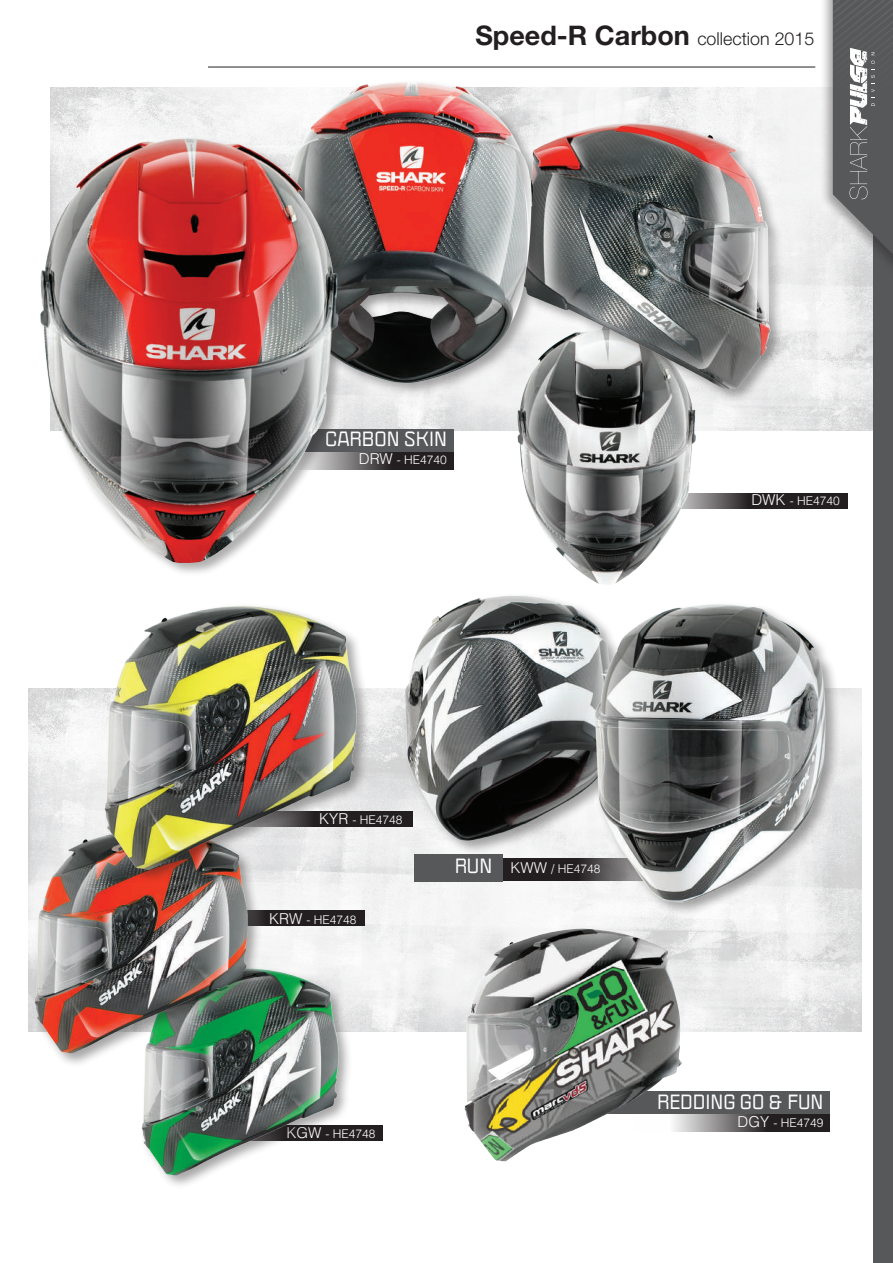
<style>
.page{position:relative;width:893px;height:1263px;background:#fff}
.page>*{position:absolute;margin:0;border:0;box-sizing:border-box;transform-origin:0 0}
.t1{font:700 18px "Politica XT";color:#fff}
.t2{font:300 17.85px "Helvetica Neue LT Std";color:#231f20}
.t3{font:300 12px "Helvetica LT Std";color:#fff}
.s1{font-weight:700;font-size:27px}
.s2{font-size:15px}
.s3{font-family:"Politica XT";font-weight:700;font-size:18px}
</style>
<div class="page">
<hr style="left:208px;top:67px;width:607px;height:1px;background:#231f20">
<img style="left:29px;top:689px;width:833px;height:342px">
<img style="left:50px;top:87px;width:824px;height:343px">
<svg style="left:353px;top:451px;width:101px;height:18px;background:#353233"></svg>
<div style="left:208px;top:429px;width:246px;height:22px;background:#57585a"></div>
<svg style="left:682px;top:1114px;width:147px;height:18px;background:#5a5758"></svg>
<div style="left:577px;top:1092px;width:252px;height:22px;background:#57585a"></div>
<svg style="left:708px;top:493px;width:139px;height:16px;background:#312d2e"></svg>
<img style="left:495px;top:402px;width:213px;height:179px">
<img style="left:550px;top:108px;width:239px;height:294px">
<img style="left:263px;top:66px;width:287px;height:336px">
<img style="left:40px;top:126px;width:313px;height:447px">
<div style="left:487px;top:858px;width:192px;height:22px;background:#231f20"></div>
<div style="left:415px;top:854px;width:88px;height:27px;background:#57585a"></div>
<div style="left:220px;top:811px;width:193px;height:16px;background:#231f20"></div>
<div style="left:172px;top:911px;width:193px;height:15px;background:#231f20"></div>
<div style="left:190px;top:1125px;width:193px;height:15px;background:#231f20"></div>
<div style="left:140px;top:966px;width:213px;height:224px;background:#231f20;opacity:.4"></div>
<img style="left:140px;top:960px;width:205px;height:218px">
<div style="left:32px;top:826px;width:230px;height:242px;background:#231f20;opacity:.4"></div>
<img style="left:28px;top:819px;width:227px;height:237px">
<div style="left:102px;top:603px;width:269px;height:281px;background:#231f20;opacity:.4"></div>
<img style="left:92px;top:603px;width:273px;height:270px">
<img style="left:390px;top:580px;width:230px;height:270px">
<img style="left:576px;top:591px;width:264px;height:321px">
<img style="left:464px;top:928px;width:218px;height:233px">
<div style="left:874px;top:0;width:19px;height:1263px;background:#57585a"></div>
<div style="left:820px;top:0;width:73px;height:289px;background:#231f20;opacity:.4"></div>
<svg style="left:833px;top:0;width:60px;height:254px"></svg>
<h2 class="t2" style="left:475px;top:28px;width:340px"><span class="s1">Speed-R Carbon</span> collection 2015</h2>
<h1 class="t1" style="left:325px;top:427px;width:123px">CARBON SKIN</h1>
<p class="t3" style="left:359px;top:452px;width:90px"><span class="s2">DRW</span> - HE4740</p>
<p class="t3" style="left:751px;top:493px;width:90px"><span class="s2">DWK</span> - HE4740</p>
<p class="t3" style="left:319px;top:813px;width:85px"><span class="s2">KYR</span> - HE4748</p>
<p class="t3" style="left:269px;top:912px;width:89px"><span class="s2">KRW</span> - HE4748</p>
<p class="t3" style="left:455px;top:861px;width:147px"><span class="s3">RUN</span> <span class="s2">KWW</span> / HE4748</p>
<p class="t3" style="left:286px;top:1126px;width:91px"><span class="s2">KGW</span> - HE4748</p>
<h1 class="t1" style="left:657px;top:1089px;width:168px">REDDING GO &amp; FUN</h1>
<p class="t3" style="left:738px;top:1115px;width:87px"><span class="s2">DGY</span> - HE4749</p>
</div>
